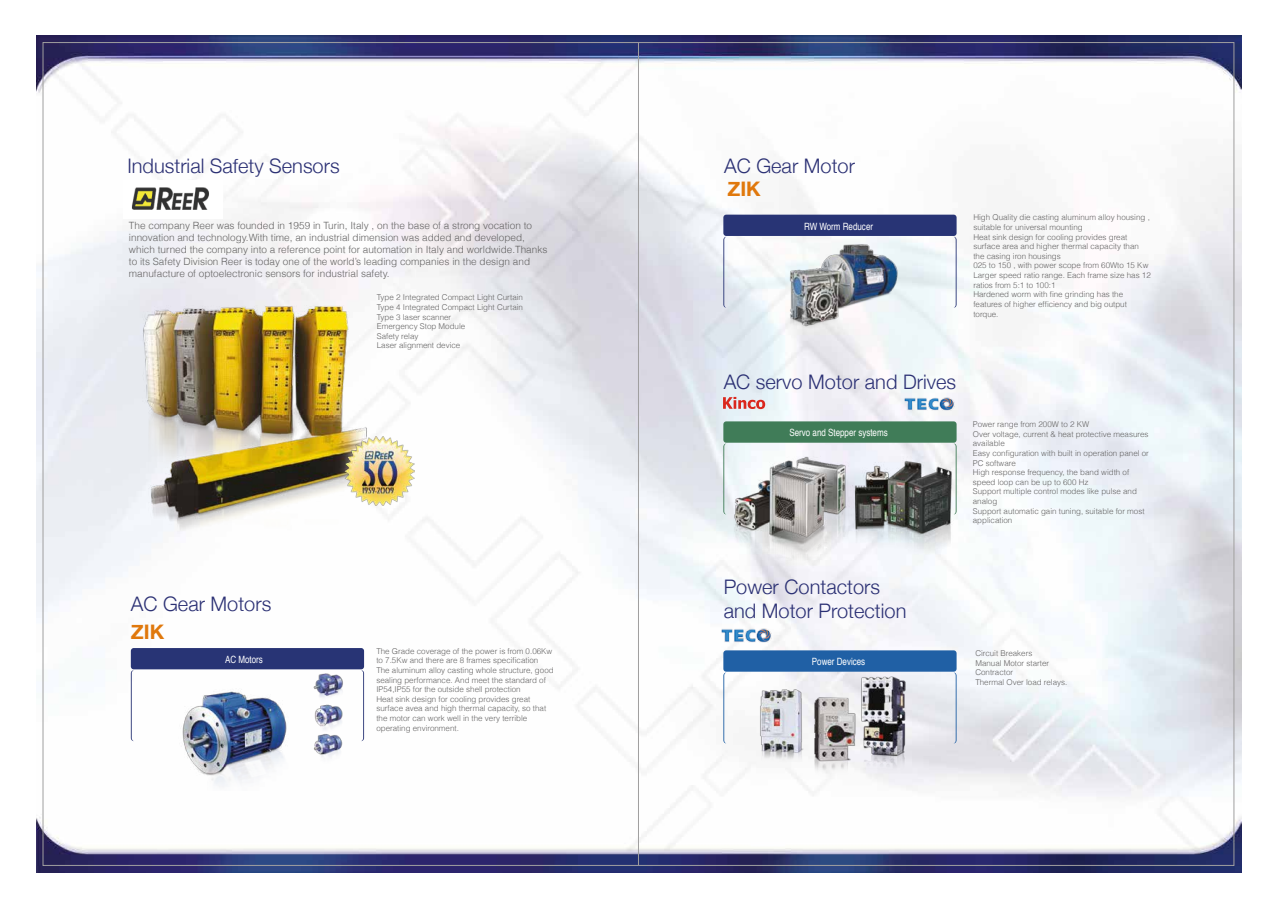
<style>
.page{position:relative;width:1276px;height:908px;background:#fff}
.page>*{position:absolute;margin:0;border:0;box-sizing:border-box;transform-origin:0 0}
.t1{font:300 20px/24px "Helvetica Neue";color:#2b3074}
.t2{font:700 20px "Helvetica Neue";color:#e0780c}
.t3{font:300 10px/12px "Helvetica";color:#646363}
.t4{font:10px "Helvetica";color:#fff;scale:.8 1}
.t5{font:300 8px/9.6px "Helvetica";color:#646363}
</style>
<div class="page">
<img style="left:36px;top:35px;width:1205px;height:836px">
<img style="left:126px;top:288px;width:243px;height:261px">
<svg style="left:723px;top:397px;width:42px;height:12px"></svg>
<img style="left:345px;top:436px;width:70px;height:69px">
<img style="left:123px;top:180px;width:99px;height:38px">
<img style="left:904px;top:397px;width:50px;height:13px">
<img style="left:721px;top:628px;width:50px;height:13px">
<svg style="left:723px;top:421px;width:233px;height:29px"></svg>
<img style="left:723px;top:450px;width:237px;height:131px">
<img style="left:754px;top:743px;width:37px;height:26px">
<img style="left:791px;top:743px;width:83px;height:44px">
<img style="left:851px;top:743px;width:66px;height:33px">
<svg style="left:723px;top:650px;width:233px;height:93px"></svg>
<svg style="left:131px;top:647px;width:233px;height:93px"></svg>
<svg style="left:723px;top:214px;width:233px;height:93px"></svg>
<img style="left:162px;top:671px;width:140px;height:119px">
<img style="left:310px;top:671px;width:35px;height:92px">
<img style="left:774px;top:237px;width:135px;height:98px">
<hr style="left:638px;top:43px;width:1px;height:822px;background:#a09f9f">
<h1 class="t1" style="left:127px;top:152px;width:214px">Industrial Safety Sensors</h1>
<p class="t3" style="left:129px;top:219px;width:420px">The company Reer was founded in 1959 in Turin, Italy , on the base of a strong vocation to innovation and technology.With time, an industrial dimension was added and developed, which turned the company into a reference point for automation in Italy and worldwide.Thanks to its Safety Division Reer is today one of the world’s leading companies in the design and manufacture of optoelectronic sensors for industrial safety.</p>
<p class="t5" style="left:377px;top:292px;width:148px">Type 2 Integrated Compact Light Curtain<br>Type 4 Integrated Compact Light Curtain<br>Type 3 laser scanner<br>Emergency Stop Module<br>Safety relay<br>Laser alignment device</p>
<h1 class="t1" style="left:724px;top:152px;width:132px">AC Gear Motor</h1>
<h1 class="t2" style="left:727px;top:171px;width:35px">ZIK</h1>
<p class="t4" style="left:804px;top:218px;width:88px">RW Worm Reducer</p>
<p class="t5" style="left:973px;top:212px;width:179px">High Quality die casting aluminum alloy housing , suitable for universal mounting<br>Heat sink design for cooling provides great surface area and higher thermal capacity than the casing iron housings<br>025 to 150 , with power scope from 60Wto 15 Kw Larger speed ratio range. Each frame size has 12 ratios from 5:1 to 100:1<br>Hardened worm with fine grinding has the features of higher efficiency and big output torque.</p>
<h1 class="t1" style="left:723px;top:369px;width:234px">AC servo Motor and Drives</h1>
<p class="t4" style="left:789px;top:425px;width:124px">Servo and Stepper systems</p>
<p class="t5" style="left:973px;top:419px;width:178px">Power range from 200W to 2 KW<br>Over voltage, current &amp; heat protective measures available<br>Easy configuration with built in operation panel or<br>PC software<br>High response frequency, the band width of speed loop can be up to 600 Hz<br>Support multiple control modes like pulse and analog<br>Support automatic gain tuning, suitable for most application</p>
<h1 class="t1" style="left:131px;top:590px;width:142px">AC Gear Motors</h1>
<h1 class="t2" style="left:131px;top:613px;width:35px">ZIK</h1>
<h1 class="t1" style="left:723px;top:573px;width:184px">Power Contactors and Motor Protection</h1>
<p class="t5" style="left:376px;top:645px;width:179px">The Grade coverage of the power is from 0.06Kw to 7.5Kw and there are 8 frames specification The aluminum alloy casting whole structure, good sealing performance. And meet the standard of IP54,IP55 for the outside shell protection<br>Heat sink design for cooling provides great surface avea and high thermal capacity, so that the motor can work well in the very terrible operating environment.</p>
<p class="t4" style="left:225px;top:651px;width:49px">AC Motors</p>
<p class="t4" style="left:812px;top:653px;width:68px">Power Devices</p>
<p class="t5" style="left:975px;top:647px;width:94px">Circuit Breakers<br>Manual Motor starter<br>Contractor<br>Thermal Over load relays.</p>
</div>
